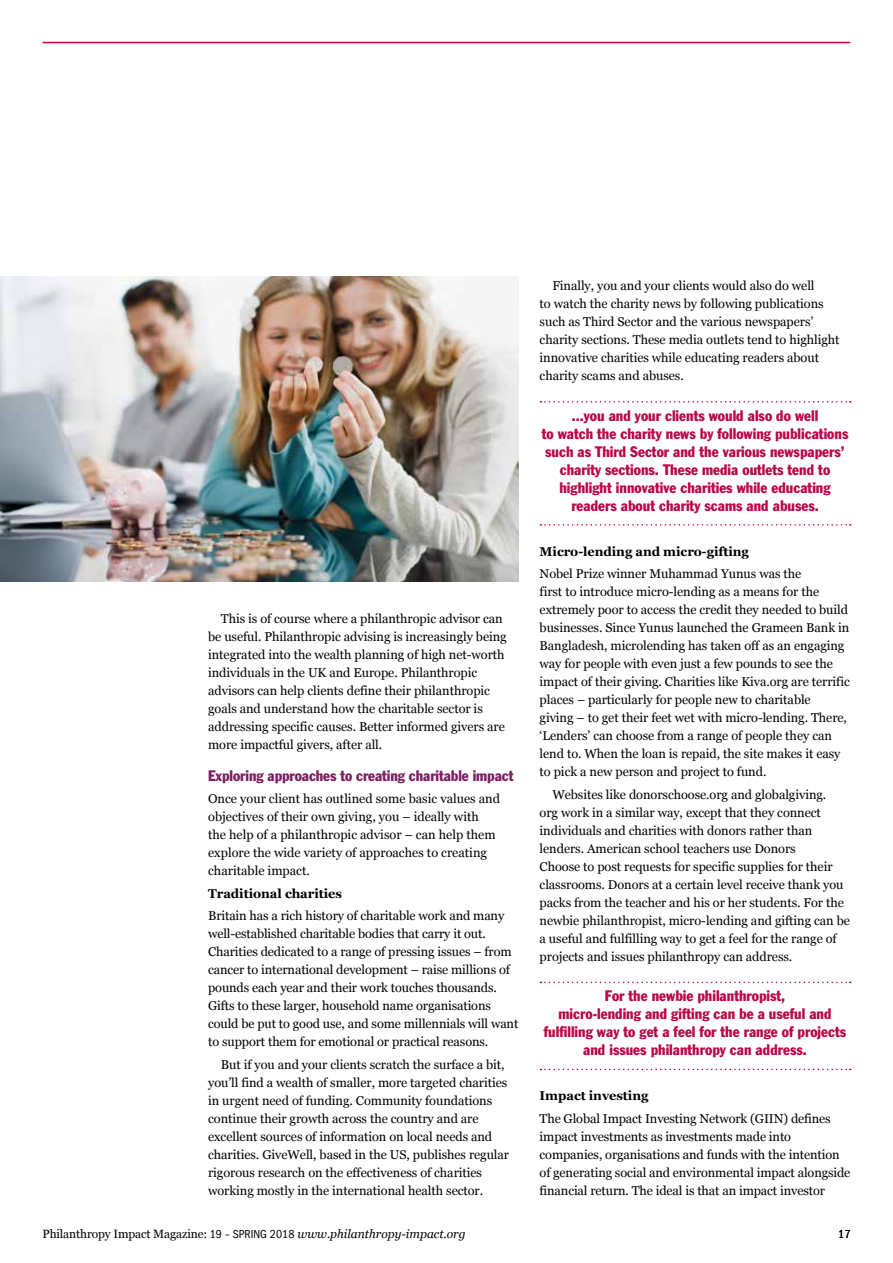
<style>
.page{position:relative;width:893px;height:1263px;background:#fff}
.page>*{position:absolute;margin:0;border:0;box-sizing:border-box;transform-origin:0 0}
.t1{font:condensed 15px/18px "Franklin Gothic";color:#b90748;text-align:center}
.t2{font:condensed 15px "Franklin Gothic";letter-spacing:-.005em;color:#7c1f62}
.t3{font:12.75px/18px "Georgia";letter-spacing:-.005em;color:#000}
.t4{font:700 12.75px "Georgia";letter-spacing:-.005em;color:#000}
.t5{font:12px "Georgia";letter-spacing:-.01em;color:#000}
.t6{font:condensed 12px "ITC Franklin Gothic Std";color:#000}
.s1{font-family:"ITC Franklin Gothic Std";font-stretch:condensed}
.s2{font-style:italic}
</style>
<div class="page">
<hr style="left:43px;top:42px;width:807px;height:1px;background:#b90748">
<svg style="left:540px;top:401px;width:311px;height:2px"></svg>
<svg style="left:540px;top:524px;width:311px;height:2px"></svg>
<svg style="left:540px;top:982px;width:311px;height:1px"></svg>
<svg style="left:540px;top:1069px;width:311px;height:1px"></svg>
<img style="left:0;top:276px;width:519px;height:306px">
<p class="t3" style="left:208px;top:610px;width:300px;text-indent:13px">This is of course where a philanthropic advisor can be useful. Philanthropic advising is increasingly being integrated into the wealth planning of high net-worth individuals in the UK and Europe. Philanthropic advisors can help clients define their philanthropic goals and understand how the charitable sector is addressing specific causes. Better informed givers are more impactful givers, after all.</p>
<p class="t2" style="left:208px;top:766px;width:307px">Exploring approaches to creating charitable impact</p>
<p class="t3" style="left:208px;top:790px;width:293px">Once your client has outlined some basic values and objectives of their own giving, you – ideally with<br>the help of a philanthropic advisor – can help them explore the wide variety of approaches to creating charitable impact.</p>
<p class="t4" style="left:208px;top:885px;width:135px">Traditional charities</p>
<p class="t3" style="left:208px;top:907px;width:312px">Britain has a rich history of charitable work and many well-established charitable bodies that carry it out.<br>Charities dedicated to a range of pressing issues – from cancer to international development – raise millions of pounds each year and their work touches thousands.<br>Gifts to these larger, household name organisations could be put to good use, and some millennials will want to support them for emotional or practical reasons.</p>
<p class="t3" style="left:208px;top:1055px;width:302px;text-indent:13px">But if you and your clients scratch the surface a bit, you’ll find a wealth of smaller, more targeted charities in urgent need of funding. Community foundations continue their growth across the country and are excellent sources of information on local needs and charities. GiveWell, based in the US, publishes regular rigorous research on the effectiveness of charities working mostly in the international health sector.</p>
<p class="t3" style="left:540px;top:277px;width:302px;text-indent:13px">Finally, you and your clients would also do well<br>to watch the charity news by following publications such as Third Sector and the various newspapers’ charity sections. These media outlets tend to highlight innovative charities while educating readers about charity scams and abuses.</p>
<p class="t1" style="left:542px;top:406px;width:308px">...you and your clients would also do well<br>to watch the charity news by following publications such as Third Sector and the various newspapers’ charity sections. These media outlets tend to highlight innovative charities while educating readers about charity scams and abuses.</p>
<p class="t4" style="left:540px;top:543px;width:211px">Micro-lending and micro-gifting</p>
<p class="t3" style="left:540px;top:565px;width:312px">Nobel Prize winner Muhammad Yunus was the<br>first to introduce micro-lending as a means for the extremely poor to access the credit they needed to build businesses. Since Yunus launched the Grameen Bank in Bangladesh, microlending has taken off as an engaging way for people with even just a few pounds to see the impact of their giving. Charities like Kiva.org are terrific places – particularly for people new to charitable<br>giving – to get their feet wet with micro-lending. There, ‘Lenders’ can choose from a range of people they can lend to. When the loan is repaid, the site makes it easy to pick a new person and project to fund.</p>
<p class="t3" style="left:540px;top:785px;width:312px;text-indent:13px">Websites like donorschoose.org and globalgiving.<br>org work in a similar way, except that they connect individuals and charities with donors rather than lenders. American school teachers use Donors<br>Choose to post requests for specific supplies for their classrooms. Donors at a certain level receive thank you packs from the teacher and his or her students. For the newbie philanthropist, micro-lending and gifting can be a useful and fulfilling way to get a feel for the range of projects and issues philanthropy can address.</p>
<p class="t1" style="left:544px;top:987px;width:304px">For the newbie philanthropist,<br>micro-lending and gifting can be a useful and fulfilling way to get a feel for the range of projects and issues philanthropy can address.</p>
<p class="t4" style="left:540px;top:1087px;width:110px">Impact investing</p>
<p class="t3" style="left:540px;top:1109px;width:312px">The Global Impact Investing Network (GIIN) defines impact investments as investments made into companies, organisations and funds with the intention of generating social and environmental impact alongside financial return. The ideal is that an impact investor</p>
<p class="t5" style="left:43px;top:1227px;width:425px">Philanthropy Impact Magazine: <span class="s1">19 – SPRING 2018</span> <span class="s2">www.philanthropy-impact.org</span></p>
<p class="t6" style="left:838px;top:1227px;width:14px">17</p>
</div>
